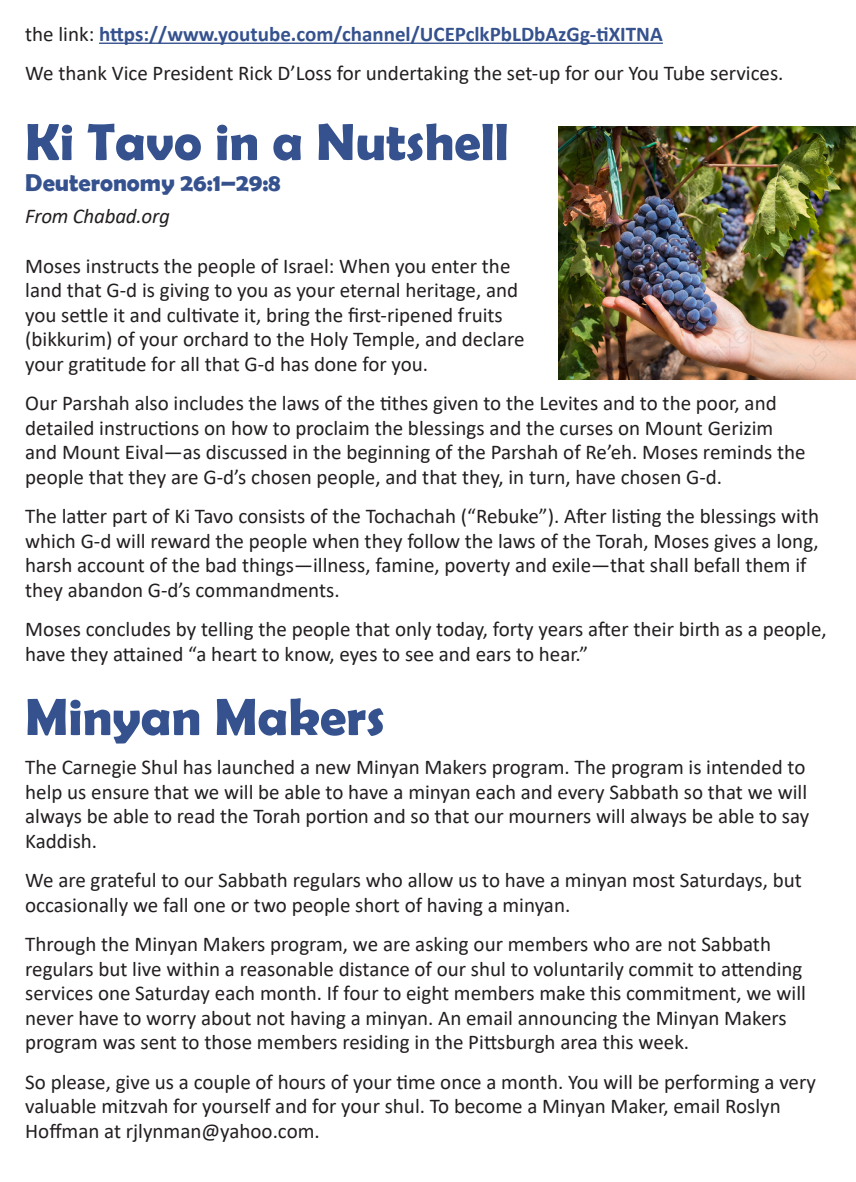
<style>
.page{position:relative;width:856px;height:1182px;background:#fff}
.page>*{position:absolute;margin:0;border:0;box-sizing:border-box;transform-origin:0 0}
.head_large{font:700 52.5px "Berlin Sans FB Demi";color:#35528e}
.head_small{font:700 24.5px "Berlin Sans FB Demi";color:#35528e}
.t1{font:21px/24.5px "Calibri";color:#231f20}
.t2{font:700 21px "Calibri";color:#35528e}
.byline{font:italic 21px "Calibri";letter-spacing:-.01em;color:#231f20}
.s1{font-weight:400;color:#231f20}
</style>
<div class="page">
<hr style="left:99px;top:43px;width:564px;height:1px;background:#35528e">
<img style="left:558px;top:127px;width:298px;height:252px">
<p class="t2" style="left:25px;top:19px;width:639px"><span class="s1">the link:</span> https://www.youtube.com/channel/UCEPclkPbLDbAzGg-tiXITNA</p>
<p class="t1" style="left:25px;top:60px;width:760px">We thank Vice President Rick D’Loss for undertaking the set-up for our You Tube services.</p>
<p class="head_large" style="left:25px;top:111px;width:485px">Ki Tavo in a Nutshell</p>
<p class="head_small" style="left:25px;top:168px;width:257px">Deuteronomy 26:1–29:8</p>
<p class="byline" style="left:25px;top:202px;width:146px">From Chabad.org</p>
<p class="t1" style="left:25px;top:253px;width:501px">Moses instructs the people of Israel: When you enter the land that G‑d is giving to you as your eternal heritage, and you settle it and cultivate it, bring the first-ripened fruits (bikkurim) of your orchard to the Holy Temple, and declare your gratitude for all that G‑d has done for you.</p>
<p class="t1" style="left:25px;top:390px;width:782px">Our Parshah also includes the laws of the tithes given to the Levites and to the poor, and detailed instructions on how to proclaim the blessings and the curses on Mount Gerizim and Mount Eival—as discussed in the beginning of the Parshah of Re’eh. Moses reminds the people that they are G‑d’s chosen people, and that they, in turn, have chosen G‑d.</p>
<p class="t1" style="left:25px;top:503px;width:795px">The latter part of Ki Tavo consists of the Tochachah (“Rebuke”). After listing the blessings with which G‑d will reward the people when they follow the laws of the Torah, Moses gives a long, harsh account of the bad things—illness, famine, poverty and exile—that shall befall them if they abandon G‑d’s commandments.</p>
<p class="t1" style="left:25px;top:616px;width:803px">Moses concludes by telling the people that only today, forty years after their birth as a people, have they attained “a heart to know, eyes to see and ears to hear.”</p>
<p class="head_large" style="left:25px;top:686px;width:361px">Minyan Makers</p>
<p class="t1" style="left:25px;top:754px;width:785px">The Carnegie Shul has launched a new Minyan Makers program. The program is intended to help us ensure that we will be able to have a minyan each and every Sabbath so that we will always be able to read the Torah portion and so that our mourners will always be able to say Kaddish.</p>
<p class="t1" style="left:25px;top:867px;width:778px">We are grateful to our Sabbath regulars who allow us to have a minyan most Saturdays, but occasionally we fall one or two people short of having a minyan.</p>
<p class="t1" style="left:25px;top:931px;width:782px">Through the Minyan Makers program, we are asking our members who are not Sabbath regulars but live within a reasonable distance of our shul to voluntarily commit to attending services one Saturday each month. If four to eight members make this commitment, we will never have to worry about not having a minyan. An email announcing the Minyan Makers program was sent to those members residing in the Pittsburgh area this week.</p>
<p class="t1" style="left:25px;top:1068px;width:792px">So please, give us a couple of hours of your time once a month. You will be performing a very valuable mitzvah for yourself and for your shul. To become a Minyan Maker, email Roslyn<br>Hoffman at rjlynman@yahoo.com.</p>
</div>
